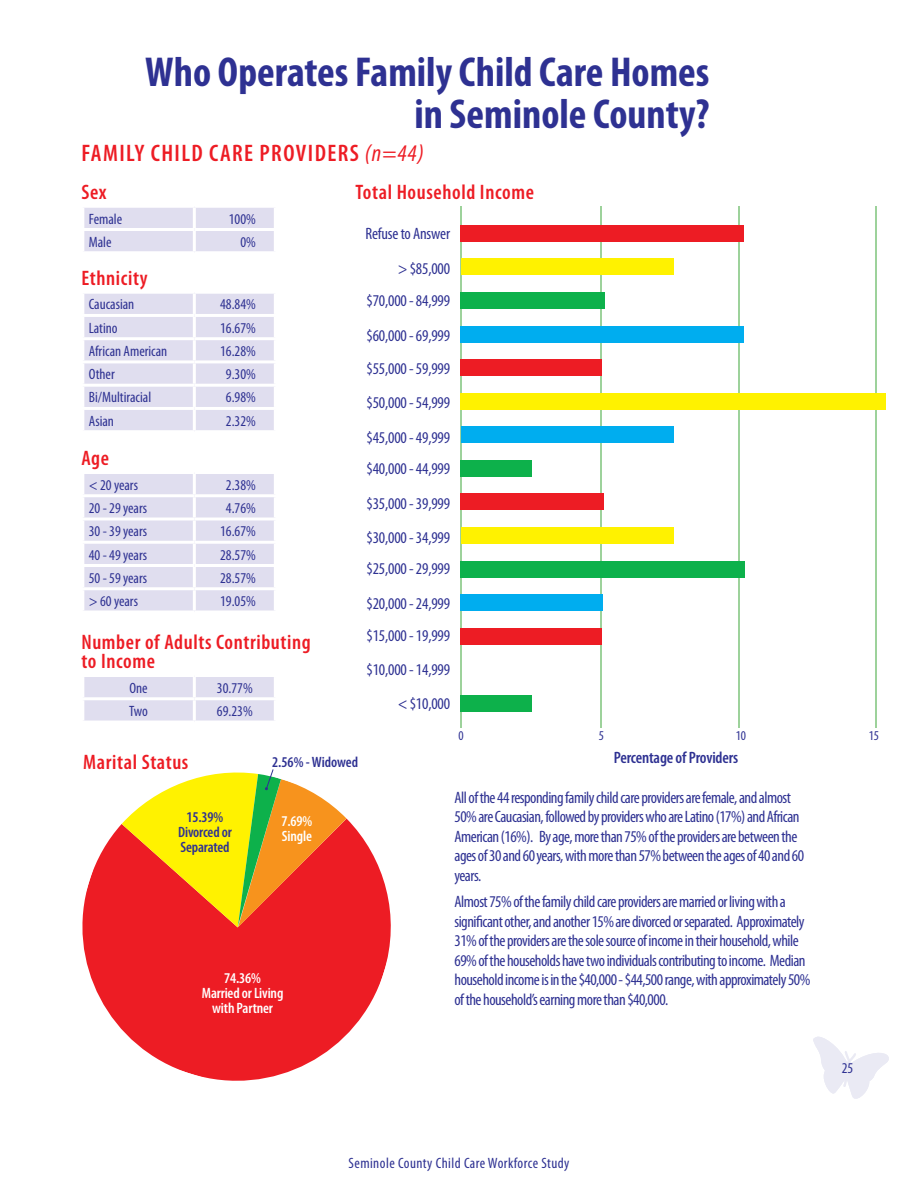
<style>
.page{position:relative;width:918px;height:1188px;background:#fff}
.page>*{position:absolute;margin:0;border:0;box-sizing:border-box;transform-origin:0 0}
.t1{font:700 condensed 42px/42px "Myriad Pro";color:#2e3192;text-align:right}
.t2{font:600 condensed 24px "Myriad Pro";letter-spacing:.06em;color:#ed1c24}
.t3{font:600 condensed 21px/19.5px "Myriad Pro";letter-spacing:.03em;color:#ed1c24}
.t4{font:condensed 16.5px/19.5px "Myriad Pro";letter-spacing:-.03em;color:#2e3192}
.t5{font:condensed 16.5px "Myriad Pro";letter-spacing:-.01em;color:#2e3192}
.t6{font:600 condensed 16.5px "Myriad Pro";letter-spacing:-.015em;color:#2e3192}
.t7{font:condensed 15px "Myriad Pro";color:#2e3192}
.t8{font:600 condensed 15px/15px "Myriad Pro";letter-spacing:-.01em;color:#fff;text-align:center}
.t9{font:600 condensed 15px/15px "Myriad Pro";letter-spacing:-.01em;color:#2e3192;text-align:center}
.t10{font:condensed 15px "Myriad Pro";letter-spacing:.03em;color:#2e3192}
.t11{font:condensed 13.5px "Myriad Pro";color:#2e3192}
.s1{font-weight:400;font-style:italic}
</style>
<div class="page">
<svg style="left:813px;top:1036px;width:76px;height:63px"></svg>
<div style="left:84px;top:677px;width:190px;height:44px;background:#e0deef"></div>
<hr style="left:193px;top:677px;width:3px;height:20px;background:#fff">
<hr style="left:81px;top:697px;width:113px;height:3px;background:#fff">
<hr style="left:194px;top:697px;width:83px;height:3px;background:#fff">
<hr style="left:193px;top:700px;width:3px;height:21px;background:#fff">
<svg style="left:82px;top:819px;width:309px;height:262px;fill:#ed1c24"></svg>
<svg style="left:122px;top:769px;width:225px;height:158px;background:#eb9a33"></svg>
<hr style="left:460px;top:206px;width:1px;height:521px;background:#9dd29b">
<hr style="left:600px;top:206px;width:2px;height:521px;background:#9dd29b">
<hr style="left:738px;top:206px;width:2px;height:521px;background:#9dd29b">
<hr style="left:875px;top:206px;width:2px;height:521px;background:#9dd29b">
<div style="left:461px;top:225px;width:283px;height:16px;background:#ed1c24"></div>
<div style="left:461px;top:259px;width:212px;height:16px;background:#fff200"></div>
<div style="left:461px;top:292px;width:144px;height:17px;background:#0db14b"></div>
<div style="left:461px;top:326px;width:283px;height:16px;background:#00adef"></div>
<div style="left:461px;top:359px;width:141px;height:17px;background:#ed1c24"></div>
<div style="left:461px;top:393px;width:425px;height:17px;background:#fff200"></div>
<div style="left:461px;top:426px;width:212px;height:17px;background:#00adef"></div>
<div style="left:461px;top:460px;width:71px;height:17px;background:#0db14b"></div>
<div style="left:461px;top:494px;width:143px;height:16px;background:#ed1c24"></div>
<div style="left:461px;top:527px;width:212px;height:17px;background:#fff200"></div>
<div style="left:461px;top:561px;width:284px;height:16px;background:#0db14b"></div>
<div style="left:461px;top:594px;width:142px;height:17px;background:#00adef"></div>
<div style="left:461px;top:628px;width:141px;height:17px;background:#ed1c24"></div>
<div style="left:461px;top:695px;width:71px;height:17px;background:#0db14b"></div>
<div style="left:84px;top:208px;width:190px;height:43px;background:#e0deef"></div>
<hr style="left:193px;top:208px;width:3px;height:20px;background:#fff">
<hr style="left:81px;top:228px;width:113px;height:3px;background:#fff">
<hr style="left:194px;top:228px;width:83px;height:3px;background:#fff">
<hr style="left:193px;top:231px;width:3px;height:20px;background:#fff">
<div style="left:84px;top:294px;width:190px;height:136px;background:#e0deef"></div>
<hr style="left:193px;top:294px;width:3px;height:20px;background:#fff">
<hr style="left:81px;top:314px;width:113px;height:3px;background:#fff">
<hr style="left:194px;top:314px;width:83px;height:3px;background:#fff">
<hr style="left:193px;top:317px;width:3px;height:20px;background:#fff">
<hr style="left:81px;top:337px;width:113px;height:3px;background:#fff">
<hr style="left:194px;top:337px;width:83px;height:3px;background:#fff">
<hr style="left:193px;top:340px;width:3px;height:20px;background:#fff">
<hr style="left:81px;top:360px;width:113px;height:3px;background:#fff">
<hr style="left:194px;top:360px;width:83px;height:3px;background:#fff">
<hr style="left:193px;top:363px;width:3px;height:21px;background:#fff">
<hr style="left:81px;top:384px;width:113px;height:3px;background:#fff">
<hr style="left:194px;top:384px;width:83px;height:3px;background:#fff">
<hr style="left:193px;top:387px;width:3px;height:20px;background:#fff">
<hr style="left:81px;top:407px;width:113px;height:3px;background:#fff">
<hr style="left:194px;top:407px;width:83px;height:3px;background:#fff">
<hr style="left:193px;top:410px;width:3px;height:20px;background:#fff">
<div style="left:84px;top:474px;width:190px;height:137px;background:#e0deef"></div>
<hr style="left:193px;top:474px;width:3px;height:20px;background:#fff">
<hr style="left:81px;top:494px;width:113px;height:3px;background:#fff">
<hr style="left:194px;top:494px;width:83px;height:3px;background:#fff">
<hr style="left:193px;top:497px;width:3px;height:21px;background:#fff">
<hr style="left:81px;top:518px;width:113px;height:3px;background:#fff">
<hr style="left:194px;top:518px;width:83px;height:3px;background:#fff">
<hr style="left:193px;top:521px;width:3px;height:20px;background:#fff">
<hr style="left:81px;top:541px;width:113px;height:3px;background:#fff">
<hr style="left:194px;top:541px;width:83px;height:3px;background:#fff">
<hr style="left:193px;top:544px;width:3px;height:20px;background:#fff">
<hr style="left:81px;top:564px;width:113px;height:3px;background:#fff">
<hr style="left:194px;top:564px;width:83px;height:3px;background:#fff">
<hr style="left:193px;top:567px;width:3px;height:20px;background:#fff">
<hr style="left:81px;top:587px;width:113px;height:3px;background:#fff">
<hr style="left:194px;top:587px;width:83px;height:3px;background:#fff">
<hr style="left:193px;top:590px;width:3px;height:21px;background:#fff">
<h1 class="t1" style="left:145px;top:50px;width:566px">Who Operates Family Child Care Homes in Seminole County?</h1>
<h2 class="t2" style="left:82px;top:139px;width:344px">Family Child Care Providers <span class="s1">(n=44)</span></h2>
<p class="t3" style="left:81px;top:182px;width:27px">Sex</p>
<p class="t7" style="left:89px;top:209px;width:35px">Female</p>
<p class="t7" style="left:229px;top:209px;width:28px">100%</p>
<p class="t7" style="left:89px;top:233px;width:24px">Male</p>
<p class="t7" style="left:240px;top:233px;width:17px">0%</p>
<p class="t3" style="left:81px;top:268px;width:68px">Ethnicity</p>
<p class="t7" style="left:89px;top:295px;width:47px">Caucasian</p>
<p class="t7" style="left:220px;top:295px;width:37px">48.84%</p>
<p class="t7" style="left:89px;top:319px;width:30px">Latino</p>
<p class="t7" style="left:220px;top:319px;width:37px">16.67%</p>
<p class="t7" style="left:89px;top:342px;width:80px">African American</p>
<p class="t7" style="left:220px;top:342px;width:37px">16.28%</p>
<p class="t7" style="left:89px;top:365px;width:27px">Other</p>
<p class="t7" style="left:226px;top:365px;width:31px">9.30%</p>
<p class="t7" style="left:89px;top:388px;width:64px">Bi/Multiracial</p>
<p class="t7" style="left:226px;top:388px;width:31px">6.98%</p>
<p class="t7" style="left:89px;top:412px;width:27px">Asian</p>
<p class="t7" style="left:226px;top:412px;width:31px">2.32%</p>
<p class="t3" style="left:81px;top:448px;width:29px">Age</p>
<p class="t7" style="left:89px;top:476px;width:51px">&lt; 20 years</p>
<p class="t7" style="left:226px;top:476px;width:31px">2.38%</p>
<p class="t7" style="left:89px;top:499px;width:60px">20 - 29 years</p>
<p class="t7" style="left:226px;top:499px;width:31px">4.76%</p>
<p class="t7" style="left:89px;top:522px;width:60px">30 - 39 years</p>
<p class="t7" style="left:220px;top:522px;width:37px">16.67%</p>
<p class="t7" style="left:89px;top:545px;width:60px">40 - 49 years</p>
<p class="t7" style="left:220px;top:545px;width:37px">28.57%</p>
<p class="t7" style="left:89px;top:569px;width:60px">50 - 59 years</p>
<p class="t7" style="left:220px;top:569px;width:37px">28.57%</p>
<p class="t7" style="left:89px;top:592px;width:51px">&gt; 60 years</p>
<p class="t7" style="left:220px;top:592px;width:37px">19.05%</p>
<p class="t3" style="left:81px;top:631px;width:231px">Number of Adults Contributing to Income</p>
<p class="t7" style="left:129px;top:679px;width:20px">One</p>
<p class="t7" style="left:217px;top:679px;width:37px">30.77%</p>
<p class="t7" style="left:129px;top:702px;width:20px">Two</p>
<p class="t7" style="left:217px;top:702px;width:37px">69.23%</p>
<p class="t3" style="left:355px;top:182px;width:180px">Total Household Income</p>
<p class="t5" style="left:365px;top:224px;width:86px">Refuse to Answer</p>
<p class="t4" style="left:398px;top:258px;width:54px">&gt; $85,000</p>
<p class="t5" style="left:367px;top:290px;width:85px">$70,000 - 84,999</p>
<p class="t5" style="left:367px;top:325px;width:85px">$60,000 - 69,999</p>
<p class="t5" style="left:367px;top:359px;width:85px">$55,000 - 59,999</p>
<p class="t5" style="left:367px;top:393px;width:85px">$50,000 - 54,999</p>
<p class="t5" style="left:367px;top:427px;width:85px">$45,000 - 49,999</p>
<p class="t5" style="left:367px;top:459px;width:85px">$40,000 - 44,999</p>
<p class="t5" style="left:367px;top:494px;width:85px">$35,000 - 39,999</p>
<p class="t5" style="left:367px;top:528px;width:85px">$30,000 - 34,999</p>
<p class="t5" style="left:367px;top:559px;width:85px">$25,000 - 29,999</p>
<p class="t5" style="left:367px;top:593px;width:85px">$20,000 - 24,999</p>
<p class="t5" style="left:367px;top:625px;width:85px">$15,000 - 19,999</p>
<p class="t5" style="left:367px;top:660px;width:85px">$10,000 - 14,999</p>
<p class="t4" style="left:398px;top:694px;width:54px">&lt; $10,000</p>
<p class="t11" style="left:458px;top:727px;width:7px">0</p>
<p class="t11" style="left:599px;top:727px;width:7px">5</p>
<p class="t11" style="left:736px;top:727px;width:12px">10</p>
<p class="t11" style="left:869px;top:727px;width:12px">15</p>
<p class="t3" style="left:83px;top:752px;width:107px">Marital Status</p>
<p class="t9" style="left:272px;top:754px;width:88px">2.56% - Widowed</p>
<p class="t9" style="left:178px;top:810px;width:55px">15.39%<br>Divorced or<br>Separated</p>
<p class="t8" style="left:282px;top:813px;width:32px;text-align:left">7.69%<br>Single</p>
<p class="t8" style="left:202px;top:971px;width:83px">74.36%<br>Married or Living with Partner</p>
<p class="t6" style="left:614px;top:747px;width:126px">Percentage of Providers</p>
<p class="t4" style="left:454px;top:787px;width:351px">All of the 44 responding family child care providers are female, and almost 50% are Caucasian, followed by providers who are Latino (17%) and African American (16%). By age, more than 75% of the providers are between the ages of 30 and 60 years, with more than 57% between the ages of 40 and 60 years.</p>
<p class="t4" style="left:454px;top:892px;width:357px">Almost 75% of the family child care providers are married or living with a significant other, and another 15% are divorced or separated. Approximately 31% of the providers are the sole source of income in their household, while 69% of the households have two individuals contributing to income. Median household income is in the $40,000 - $44,500 range, with approximately 50% of the household’s earning more than $40,000.</p>
<p class="t7" style="left:842px;top:1059px;width:13px">25</p>
<p class="t10" style="left:348px;top:1154px;width:223px">Seminole County Child Care Workforce Study</p>
</div>
